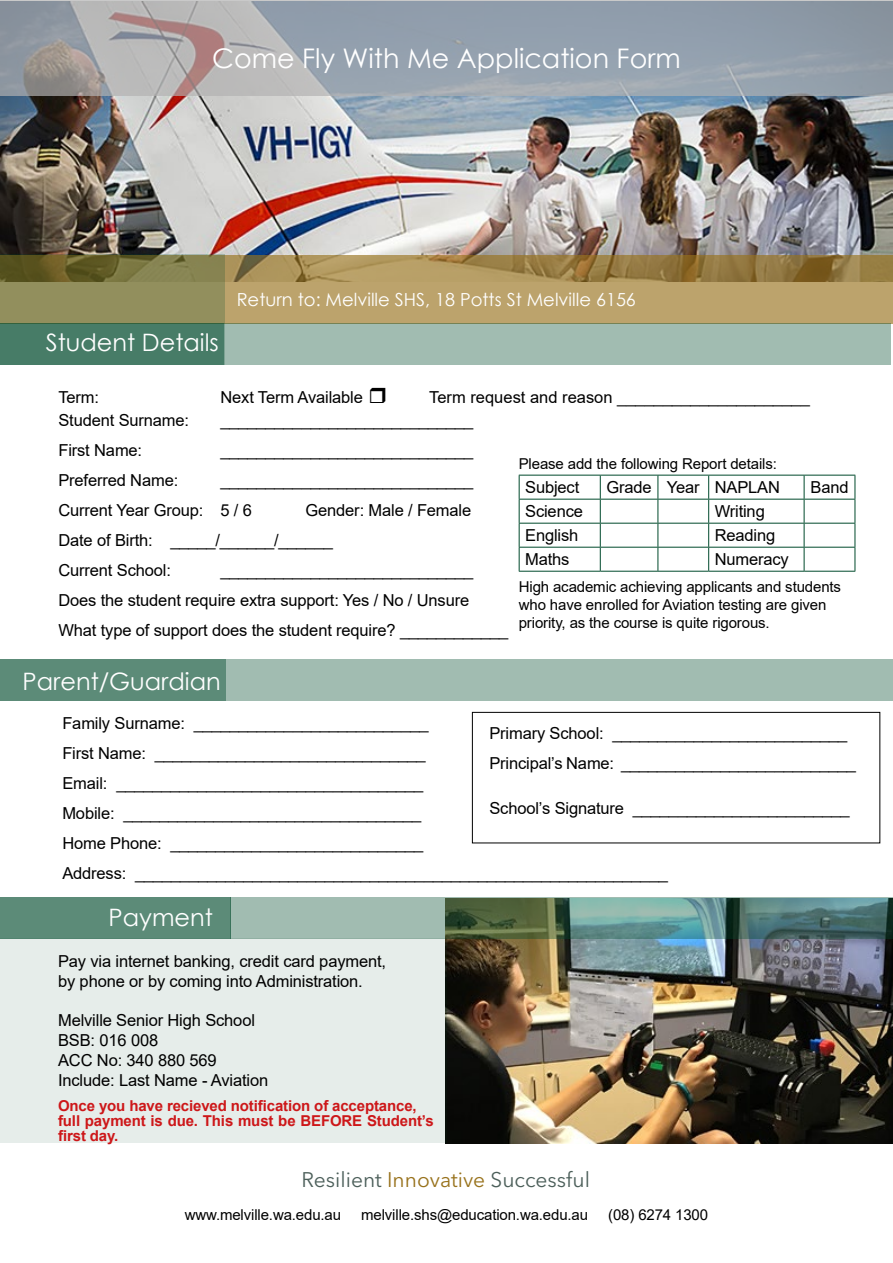
<style>
.page{position:relative;width:893px;height:1263px;background:#fff}
.page>*{position:absolute;margin:0;border:0;box-sizing:border-box;transform-origin:0 0}
.t1{font:27px "Century Gothic";color:#fff}
.t2{font:24px "Century Gothic";color:#fff}
.t3{font:21px "Avenir Next LT Pro";color:#4c5f5a}
.t4{font:18px "Century Gothic";color:#fff}
.t5{font:16.5px/30px "Arial";letter-spacing:-.01em;color:#000}
.t6{font:15px/18px "Arial";letter-spacing:-.01em;color:#000}
.t7{font:700 15px/15px "Arial";letter-spacing:-.01em;color:#cd1719}
.s1{color:#98721c}
</style>
<div class="page">
<div style="left:0;top:659px;width:226px;height:41px;background:#5c8b78"></div>
<img style="left:446px;top:939px;width:447px;height:205px">
<img style="left:0;top:96px;width:892px;height:159px">
<svg style="left:0;top:0;width:893px;height:96px;background:#9ba2ab"></svg>
<svg style="left:224px;top:255px;width:669px;height:69px;background:#ae965e"></svg>
<svg style="left:0;top:255px;width:224px;height:110px;background:#6c7e56"></svg>
<div style="left:0;top:939px;width:446px;height:204px;background:#e6edea"></div>
<hr style="left:519px;top:475px;width:81px;height:1px;background:#004a2c">
<hr style="left:600px;top:475px;width:58px;height:1px;background:#004a2c">
<hr style="left:658px;top:475px;width:51px;height:1px;background:#004a2c">
<hr style="left:709px;top:475px;width:95px;height:1px;background:#004a2c">
<hr style="left:804px;top:475px;width:51px;height:1px;background:#004a2c">
<hr style="left:519px;top:499px;width:81px;height:1px;background:#004a2c">
<hr style="left:600px;top:499px;width:58px;height:1px;background:#004a2c">
<hr style="left:658px;top:499px;width:51px;height:1px;background:#004a2c">
<hr style="left:709px;top:499px;width:95px;height:1px;background:#004a2c">
<hr style="left:804px;top:499px;width:51px;height:1px;background:#004a2c">
<hr style="left:519px;top:523px;width:81px;height:1px;background:#004a2c">
<hr style="left:600px;top:523px;width:58px;height:1px;background:#004a2c">
<hr style="left:658px;top:523px;width:51px;height:1px;background:#004a2c">
<hr style="left:709px;top:523px;width:95px;height:1px;background:#004a2c">
<hr style="left:804px;top:523px;width:51px;height:1px;background:#004a2c">
<hr style="left:519px;top:547px;width:81px;height:1px;background:#004a2c">
<svg style="left:519px;top:475px;width:1px;height:96px"></svg>
<hr style="left:600px;top:547px;width:58px;height:1px;background:#004a2c">
<svg style="left:600px;top:475px;width:1px;height:96px"></svg>
<hr style="left:658px;top:547px;width:51px;height:1px;background:#004a2c">
<svg style="left:658px;top:475px;width:1px;height:96px"></svg>
<hr style="left:709px;top:547px;width:95px;height:1px;background:#004a2c">
<svg style="left:708px;top:475px;width:1px;height:96px"></svg>
<hr style="left:804px;top:547px;width:51px;height:1px;background:#004a2c">
<svg style="left:804px;top:475px;width:1px;height:96px"></svg>
<svg style="left:855px;top:475px;width:1px;height:96px"></svg>
<hr style="left:519px;top:571px;width:81px;height:1px;background:#004a2c">
<hr style="left:600px;top:571px;width:58px;height:1px;background:#004a2c">
<hr style="left:658px;top:571px;width:51px;height:1px;background:#004a2c">
<hr style="left:709px;top:571px;width:95px;height:1px;background:#004a2c">
<hr style="left:804px;top:571px;width:51px;height:1px;background:#004a2c">
<div style="left:226px;top:659px;width:667px;height:41px;background:#a1bcb1"></div>
<div style="left:224px;top:324px;width:667px;height:41px;background:#a1bcb1"></div>
<div style="left:0;top:897px;width:230px;height:42px;background:#5c8b78"></div>
<svg style="left:230px;top:897px;width:663px;height:42px;background:#709186"></svg>
<div style="left:472px;top:712px;width:408px;height:131px;border:1px solid #000"></div>
<h1 class="t1" style="left:212px;top:39px;width:470px">Come Fly With Me Application Form</h1>
<h2 class="t2" style="left:46px;top:326px;width:175px">Student Details</h2>
<p class="t4" style="left:237px;top:286px;width:401px">Return to: Melville SHS, 18 Potts St Melville 6156</p>
<p class="t5" style="left:58px;top:382px;width:42px">Term:</p>
<p class="t5" style="left:220px;top:382px;width:144px">Next Term Available</p>
<p class="t5" style="left:429px;top:382px;width:382px">Term request and reason _____________________</p>
<p class="t5" style="left:58px;top:405px;width:132px">Student Surname:</p>
<p class="t5" style="left:220px;top:405px;width:254px">____________________________</p>
<p class="t5" style="left:58px;top:435px;width:85px">First Name:</p>
<p class="t5" style="left:220px;top:435px;width:254px">____________________________</p>
<p class="t5" style="left:58px;top:465px;width:121px">Preferred Name:</p>
<p class="t5" style="left:58px;top:465px;width:416px;text-indent:162px">____________________________<br>Current Year Group: 5 / 6</p>
<p class="t6" style="left:519px;top:454px;width:260px">Please add the following Report details:</p>
<p class="t5" style="left:525px;top:472px;width:56px">Subject</p>
<p class="t5" style="left:606px;top:472px;width:175px">Grade Year NAPLAN</p>
<p class="t5" style="left:810px;top:472px;width:40px">Band</p>
<p class="t5" style="left:525px;top:496px;width:59px">Science</p>
<p class="t5" style="left:715px;top:496px;width:52px">Writing</p>
<p class="t5" style="left:525px;top:520px;width:55px">English</p>
<p class="t5" style="left:715px;top:520px;width:62px">Reading</p>
<p class="t5" style="left:525px;top:544px;width:46px">Maths</p>
<p class="t5" style="left:715px;top:544px;width:76px">Numeracy</p>
<p class="t5" style="left:58px;top:495px;width:414px;text-indent:247px">Gender: Male / Female<br>Date of Birth: _____/______/______<br>Current School:</p>
<p class="t5" style="left:58px;top:555px;width:452px;text-indent:162px">____________________________<br>Does the student require extra support: Yes / No / Unsure<br>What type of support does the student require? ____________</p>
<p class="t6" style="left:519px;top:577px;width:324px">High academic achieving applicants and students who have enrolled for Aviation testing are given priority, as the course is quite rigorous.</p>
<h2 class="t2" style="left:23px;top:664px;width:200px">Parent/Guardian</h2>
<p class="t5" style="left:62px;top:708px;width:607px">Family Surname: __________________________<br>First Name: ______________________________<br>Email: __________________________________<br>Mobile: _________________________________<br>Home Phone: ____________________________<br>Address: ___________________________________________________________</p>
<p class="t5" style="left:489px;top:718px;width:368px">Primary School: __________________________<br>Principal’s Name: __________________________</p>
<p class="t5" style="left:489px;top:793px;width:362px">School’s Signature ________________________</p>
<h2 class="t2" style="left:109px;top:901px;width:106px">Payment</h2>
<p class="t5" style="left:58px;top:951px;width:330px;line-height:19.8px">Pay via internet banking, credit card payment, by phone or by coming into Administration.</p>
<p class="t5" style="left:58px;top:1010px;width:212px;line-height:19.8px">Melville Senior High School<br>BSB: 016 008<br>ACC No: 340 880 569<br>Include: Last Name - Aviation</p>
<p class="t7" style="left:58px;top:1098px;width:377px">Once you have recieved notification of acceptance, full payment is due. This must be BEFORE Student’s first day.</p>
<p class="t3" style="left:302px;top:1167px;width:290px">Resilient <span class="s1">Innovative</span> Successful</p>
<p class="t6" style="left:185px;top:1206px;width:158px">www.melville.wa.edu.au</p>
<p class="t6" style="left:361px;top:1206px;width:228px">melville.shs@education.wa.edu.au</p>
<p class="t6" style="left:608px;top:1206px;width:101px">(08) 6274 1300</p>
</div>
